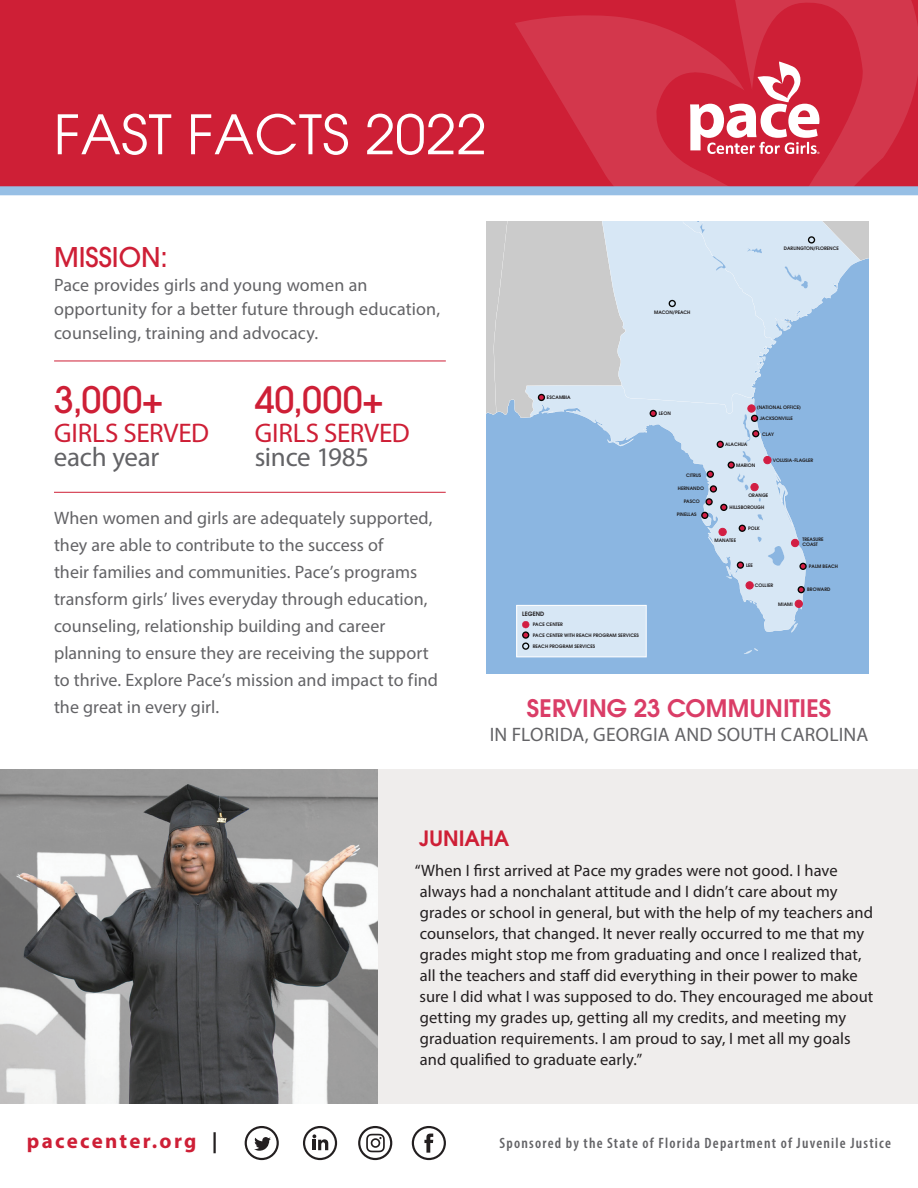
<style>
.page{position:relative;width:918px;height:1188px;background:#fff}
.page>*{position:absolute;margin:0;border:0;box-sizing:border-box;transform-origin:0 0}
.t1{font:54px "Avant Garde";letter-spacing:.01em;color:#fff}
.t2{font:500 36.15px "Avant Garde";letter-spacing:.01em;color:#ce1f36}
.t3{font:27px "Myriad Pro";letter-spacing:-.01em;color:#ce1f36}
.t4{font:27px "Myriad Pro";letter-spacing:-.015em;color:#636366}
.t5{font:500 27px "Avant Garde";color:#ce1f36}
.t6{font:600 24px "Avant Garde";color:#da3d67}
.t7{font:700 21px "Myriad Pro";letter-spacing:.11em;color:#ce1f36}
.t8{font:600 21px "Avant Garde";color:#ce1f36}
.t9{font:19.5px "Myriad Pro";letter-spacing:.01em;color:#636366}
.t10{font:18px/27px "Myriad Pro";letter-spacing:.005em;color:#636366}
.t11{font:16.5px/21px "Myriad Pro";letter-spacing:.005em;color:#231f20}
.t12{font:600 condensed 15px "Myriad Pro";letter-spacing:.08em;color:#636366}
.t13{font:600 6px "Avant Garde";color:#201d1e}
.t14{font:600 4.65px/5.7px "Avant Garde";color:#201d1e}
.s1{color:#231f20}
</style>
<div class="page">
<hr style="left:54px;top:361px;width:392px;height:1px;background:#ce1f36">
<svg style="left:245px;top:1126px;width:34px;height:34px"></svg>
<svg style="left:412px;top:1126px;width:34px;height:34px"></svg>
<svg style="left:303px;top:1126px;width:34px;height:34px"></svg>
<svg style="left:358px;top:1126px;width:34px;height:34px"></svg>
<hr style="left:54px;top:492px;width:392px;height:1px;background:#ce1f36">
<div style="left:0;top:770px;width:918px;height:334px;background:#efedec"></div>
<img style="left:0;top:770px;width:378px;height:334px">
<div style="left:486px;top:570px;width:383px;height:98px;background:#8bb6e1"></div>
<div style="left:486px;top:668px;width:383px;height:5px;background:#8bb6e1"></div>
<svg style="left:525px;top:570px;width:281px;height:62px;background:#9bc0e5"></svg>
<svg style="left:726px;top:576px;width:7px;height:4px"></svg>
<svg style="left:749px;top:600px;width:6px;height:4px"></svg>
<svg style="left:744px;top:648px;width:14px;height:6px"></svg>
<svg style="left:790px;top:623px;width:8px;height:10px"></svg>
<div style="left:746px;top:582px;width:7px;height:7px;background:#d21e43;border-radius:50%"></div>
<div style="left:746px;top:581px;width:8px;height:8px;border:1px solid #d21e43;border-radius:50%"></div>
<div style="left:795px;top:600px;width:7px;height:7px;background:#d21e43;border-radius:50%"></div>
<div style="left:795px;top:600px;width:8px;height:8px;border:1px solid #d21e43;border-radius:50%"></div>
<svg style="left:798px;top:586px;width:7px;height:7px"></svg>
<div style="left:517px;top:605px;width:129px;height:52px;background:#d7e7f5"></div>
<div style="left:516px;top:605px;width:131px;height:52px;border:1px solid #fff"></div>
<svg style="left:522px;top:621px;width:7px;height:29px"></svg>
<svg style="left:486px;top:222px;width:383px;height:348px;background:#b3cbe3"></svg>
<div style="left:0;top:0;width:918px;height:186px;background:#ce1f36"></div>
<svg style="left:515px;top:0;width:403px;height:186px;fill:#d3374c"></svg>
<svg style="left:690px;top:61px;width:129px;height:93px"></svg>
<div style="left:0;top:186px;width:918px;height:9px;background:#97bfe5"></div>
<h1 class="t1" style="left:54px;top:103px;width:434px">FAST FACTS 2022</h1>
<h3 class="t5" style="left:54px;top:241px;width:115px">MISSION:</h3>
<p class="t10" style="left:54px;top:273px;width:388px;line-height:24px">Pace provides girls and young women an opportunity for a better future through education, counseling, training and advocacy.</p>
<p class="t14" style="left:654px;top:309px;width:38px">MACON/PEACH</p>
<p class="t14" style="left:784px;top:246px;width:56px">DARLINGTON/FLORENCE</p>
<h2 class="t2" style="left:54px;top:377px;width:111px">3,000+</h2>
<h3 class="t3" style="left:54px;top:416px;width:156px">GIRLS SERVED</h3>
<h3 class="t4" style="left:54px;top:440px;width:107px">each year</h3>
<h2 class="t2" style="left:255px;top:377px;width:131px">40,000+</h2>
<h3 class="t3" style="left:255px;top:416px;width:156px">GIRLS SERVED</h3>
<h3 class="t4" style="left:255px;top:440px;width:116px">since 1985</h3>
<p class="t10" style="left:54px;top:504px;width:386px">When women and girls are adequately supported, they are able to contribute to the success of<br>their families and communities. Pace’s programs transform girls’ lives everyday through education, counseling, relationship building and career planning to ensure they are receiving the support to thrive. Explore Pace’s mission and impact to find the great in every girl.</p>
<p class="t14" style="left:547px;top:395px;width:25px">ESCAMBIA</p>
<p class="t13" style="left:522px;top:610px;width:24px">LEGEND</p>
<p class="t14" style="left:533px;top:643px;width:64px">REACH PROGRAM SERVICES</p>
<p class="t14" style="left:533px;top:622px;width:32px">PACE CENTER</p>
<p class="t14" style="left:533px;top:632px;width:108px">PACE CENTER WITH REACH PROGRAM SERVICES</p>
<p class="t14" style="left:659px;top:411px;width:13px">LEON</p>
<p class="t14" style="left:686px;top:472px;width:17px">CITRUS</p>
<p class="t14" style="left:678px;top:486px;width:28px">HERNANDO</p>
<p class="t14" style="left:684px;top:499px;width:18px">PASCO</p>
<p class="t14" style="left:677px;top:511px;width:21px">PINELLAS</p>
<p class="t14" style="left:725px;top:441px;width:24px">ALACHUA</p>
<p class="t14" style="left:757px;top:405px;width:46px">(NATIONAL OFFICE)</p>
<p class="t14" style="left:762px;top:431px;width:14px">CLAY</p>
<p class="t14" style="left:760px;top:415px;width:35px">JACKSONVILLE</p>
<p class="t14" style="left:773px;top:457px;width:42px">VOLUSIA-FLAGLER</p>
<p class="t14" style="left:736px;top:462px;width:21px">MARION</p>
<p class="t14" style="left:748px;top:492px;width:22px">ORANGE</p>
<p class="t14" style="left:730px;top:504px;width:36px">HILLSBOROUGH</p>
<p class="t14" style="left:748px;top:525px;width:13px">POLK</p>
<p class="t14" style="left:746px;top:562px;width:8px">LEE</p>
<p class="t14" style="left:715px;top:537px;width:23px">MANATEE</p>
<p class="t14" style="left:802px;top:536px;width:23px">TREASURE<br>COAST</p>
<p class="t14" style="left:809px;top:563px;width:31px">PALM BEACH</p>
<p class="t14" style="left:807px;top:587px;width:25px">BROWARD</p>
<p class="t14" style="left:755px;top:582px;width:20px">COLLIER</p>
<p class="t14" style="left:778px;top:601px;width:16px">MIAMI</p>
<h3 class="t6" style="left:527px;top:693px;width:306px">SERVING 23 COMMUNITIES</h3>
<p class="t9" style="left:490px;top:722px;width:380px">IN FLORIDA, GEORGIA AND SOUTH CAROLINA</p>
<p class="t8" style="left:419px;top:825px;width:92px">JUNIAHA</p>
<p class="t11" style="left:415px;top:860px;width:460px">“When I first arrived at Pace my grades were not good. I have always had a nonchalant attitude and I didn’t care about my grades or school in general, but with the help of my teachers and counselors, that changed. It never really occurred to me that my grades might stop me from graduating and once I realized that, all the teachers and staff did everything in their power to make sure I did what I was supposed to do. They encouraged me about getting my grades up, getting all my credits, and meeting my graduation requirements. I am proud to say, I met all my goals and qualified to graduate early.”</p>
<p class="t7" style="left:27px;top:1128px;width:192px">pacecenter.org <span class="s1">|</span></p>
<p class="t12" style="left:500px;top:1133px;width:393px">Sponsored by the State of Florida Department of Juvenile Justice</p>
</div>
